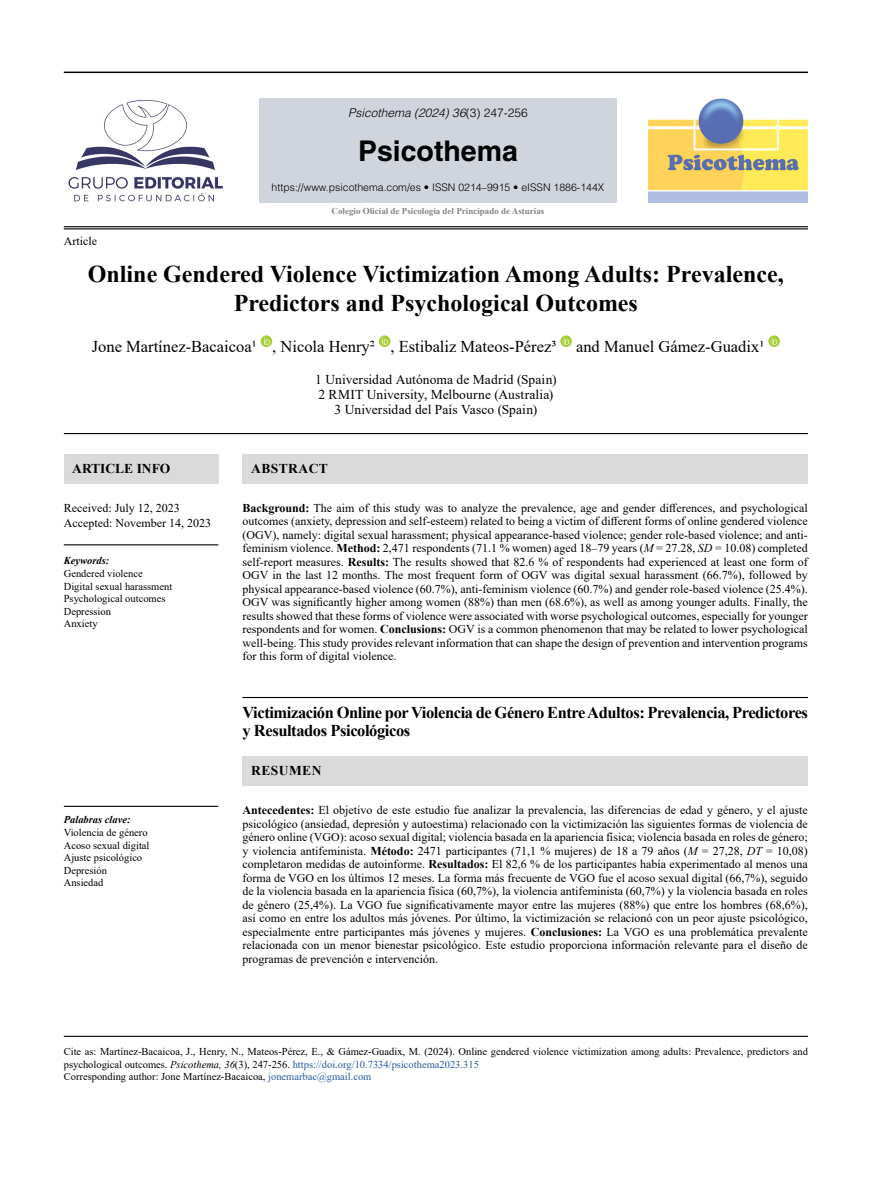
<style>
.page{position:relative;width:893px;height:1191px;background:#fff}
.page>*{position:absolute;margin:0;border:0;box-sizing:border-box;transform-origin:0 0}
.t1{font:700 28.5px "Helvetica LT Std";color:#000}
.t2{font:700 24px/28.8px "Times New Roman";color:#000;text-align:center}
.t3{font:700 16.5px/18px "Times New Roman";letter-spacing:-.025em;color:#000}
.t4{font:16.5px "Times New Roman";color:#000}
.t5{font:13.5px/15px "Times New Roman";letter-spacing:.01em;color:#000;text-align:center}
.t6{font:700 13.5px "Times New Roman";letter-spacing:.035em;color:#000}
.t7{font:700 13.5px "Times New Roman";color:#000}
.t8{font:12px/13.5px "Times New Roman";color:#000;text-align:justify}
.t9{font:italic 300 12px "Helvetica LT Std";color:#000}
.t10{font:10.5px/12.6px "Times New Roman";color:#000}
.t11{font:300 10.5px "Helvetica LT Std";color:#000}
.t12{font:italic 700 10.5px "Times New Roman";color:#000}
.t13{font:700 9px "Times New Roman";color:#808285}
.s1{font-style:normal}
.s2{font-weight:700}
.s3{font-style:italic}
.s4{color:#275b9b}
</style>
<div class="page">
<hr style="left:64px;top:433px;width:744px;height:1px;background:#000">
<hr style="left:64px;top:1035px;width:744px;height:2px;background:#000">
<hr style="left:64px;top:805px;width:154px;height:2px;background:#000">
<hr style="left:242px;top:697px;width:566px;height:1px;background:#000">
<hr style="left:64px;top:544px;width:154px;height:1px;background:#000">
<div style="left:242px;top:454px;width:566px;height:30px;background:#dadada"></div>
<div style="left:64px;top:454px;width:154px;height:30px;background:#dadada"></div>
<div style="left:261px;top:335px;width:11px;height:12px;background:#a6ce39;border-radius:50%"></div>
<svg style="left:264px;top:337px;width:6px;height:8px"></svg>
<div style="left:379px;top:335px;width:11px;height:12px;background:#a6ce39;border-radius:50%"></div>
<svg style="left:382px;top:337px;width:6px;height:8px"></svg>
<svg style="left:560px;top:335px;width:12px;height:12px"></svg>
<svg style="left:564px;top:337px;width:5px;height:8px"></svg>
<svg style="left:768px;top:335px;width:12px;height:12px"></svg>
<svg style="left:772px;top:337px;width:5px;height:8px"></svg>
<hr style="left:64px;top:226px;width:744px;height:1px;background:#000">
<hr style="left:64px;top:72px;width:744px;height:1px;background:#000">
<hr style="left:64px;top:228px;width:744px;height:1px;background:#000">
<div style="left:259px;top:98px;width:358px;height:105px;background:#d0d4dd"></div>
<img style="left:68px;top:100px;width:155px;height:102px">
<img style="left:648px;top:98px;width:160px;height:105px">
<div style="left:242px;top:756px;width:566px;height:29px;background:#dadada"></div>
<p class="t9" style="left:348px;top:105px;width:181px">Psicothema (2024) 36<span class="s1">(3) 247-256</span></p>
<h1 class="t1" style="left:358px;top:133px;width:161px">Psicothema</h1>
<p class="t11" style="left:272px;top:181px;width:334px">https://www.psicothema.com/es • ISSN 0214–9915 • eISSN 1886-144X</p>
<p class="t8" style="left:64px;top:234px;width:35px">Article</p>
<p class="t13" style="left:332px;top:205px;width:214px">Colegio Oficial de Psicología del Principado de Asturias</p>
<h2 class="t2" style="left:88px;top:259px;width:697px">Online Gendered Violence Victimization Among Adults: Prevalence,<br>Predictors and Psychological Outcomes</h2>
<h3 class="t4" style="left:92px;top:334px;width:674px">Jone Martínez-Bacaicoa1 , Nicola Henry2 , Estibaliz Mateos-Pérez3 and Manuel Gámez-Guadix1</h3>
<p class="t5" style="left:315px;top:371px;width:243px">1 Universidad Autónoma de Madrid (Spain)<br>2 RMIT University, Melbourne (Australia)<br>3 Universidad del País Vasco (Spain)</p>
<p class="t7" style="left:72px;top:459px;width:100px">ARTICLE INFO</p>
<p class="t8" style="left:64px;top:500px;width:149px;line-height:15px">Received: July 12, 2023<br>Accepted: November 14, 2023</p>
<p class="t12" style="left:64px;top:553px;width:47px">Keywords:</p>
<p class="t10" style="left:64px;top:567px;width:110px">Gendered violence<br>Digital sexual harassment<br>Psychological outcomes<br>Depression<br>Anxiety</p>
<p class="t12" style="left:64px;top:812px;width:68px">Palabras clave:</p>
<p class="t10" style="left:64px;top:825px;width:87px">Violencia de género<br>Acoso sexual digital<br>Ajuste psicológico<br>Depresión<br>Ansiedad</p>
<p class="t6" style="left:251px;top:459px;width:78px">ABSTRACT</p>
<p class="t8" style="left:242px;top:501px;width:567px"><span class="s2">Background:</span> The aim of this study was to analyze the prevalence, age and gender differences, and psychological outcomes (anxiety, depression and self-esteem) related to being a victim of different forms of online gendered violence (OGV), namely: digital sexual harassment; physical appearance-based violence; gender role-based violence; and anti&shy;feminism violence. <span class="s2">Method:</span> 2,471 respondents (71.1 % women) aged 18–79 years (<span class="s3">M</span> = 27.28, <span class="s3">SD</span> = 10.08) completed self-report measures. <span class="s2">Results:</span> The results showed that 82.6 % of respondents had experienced at least one form of OGV in the last 12 months. The most frequent form of OGV was digital sexual harassment (66.7%), followed by physical appearance-based violence (60.7%), anti-feminism violence (60.7%) and gender role-based violence (25.4%).<br>OGV was significantly higher among women (88%) than men (68.6%), as well as among younger adults. Finally, the results showed that these forms of violence were associated with worse psychological outcomes, especially for younger respondents and for women. <span class="s2">Conclusions:</span> OGV is a common phenomenon that may be related to lower psychological well-being. This study provides relevant information that can shape the design of prevention and intervention programs for this form of digital violence.</p>
<h3 class="t3" style="left:242px;top:703px;width:567px">Victimización Online por Violencia de Género Entre Adultos: Prevalencia, Predictores y Resultados Psicológicos</h3>
<p class="t6" style="left:251px;top:761px;width:72px">RESUMEN</p>
<p class="t8" style="left:242px;top:803px;width:567px"><span class="s2">Antecedentes:</span> El objetivo de este estudio fue analizar la prevalencia, las diferencias de edad y género, y el ajuste psicológico (ansiedad, depresión y autoestima) relacionado con la victimización las siguientes formas de violencia de género online (VGO): acoso sexual digital; violencia basada en la apariencia física; violencia basada en roles de género; y violencia antifeminista. <span class="s2">Método:</span> 2471 participantes (71,1 % mujeres) de 18 a 79 años (<span class="s3">M</span> = 27,28, <span class="s3">DT</span> = 10,08) completaron medidas de autoinforme. <span class="s2">Resultados:</span> El 82,6 % de los participantes había experimentado al menos una forma de VGO en los últimos 12 meses. La forma más frecuente de VGO fue el acoso sexual digital (66,7%), seguido de la violencia basada en la apariencia física (60,7%), la violencia antifeminista (60,7%) y la violencia basada en roles de género (25,4%). La VGO fue significativamente mayor entre las mujeres (88%) que entre los hombres (68,6%), así como en entre los adultos más jóvenes. Por último, la victimización se relacionó con un peor ajuste psicológico, especialmente entre participantes más jóvenes y mujeres. <span class="s2">Conclusiones:</span> La VGO es una problemática prevalente relacionada con un menor bienestar psicológico. Este estudio proporciona información relevante para el diseño de programas de prevención e intervención.</p>
<p class="t10" style="left:64px;top:1045px;width:746px">Cite as: Martínez-Bacaicoa, J., Henry, N., Mateos-Pérez, E., &amp; Gámez-Guadix, M. (2024). Online gendered violence victimization among adults: Prevalence, predictors and psychological outcomes. <span class="s3">Psicothema, 36</span>(3), 247-256. <span class="s4">https://doi.org/10.7334/psicothema2023.315<br></span>Corresponding author: Jone Martínez-Bacaicoa, <span class="s4">jonemarbac@gmail.com</span></p>
</div>
